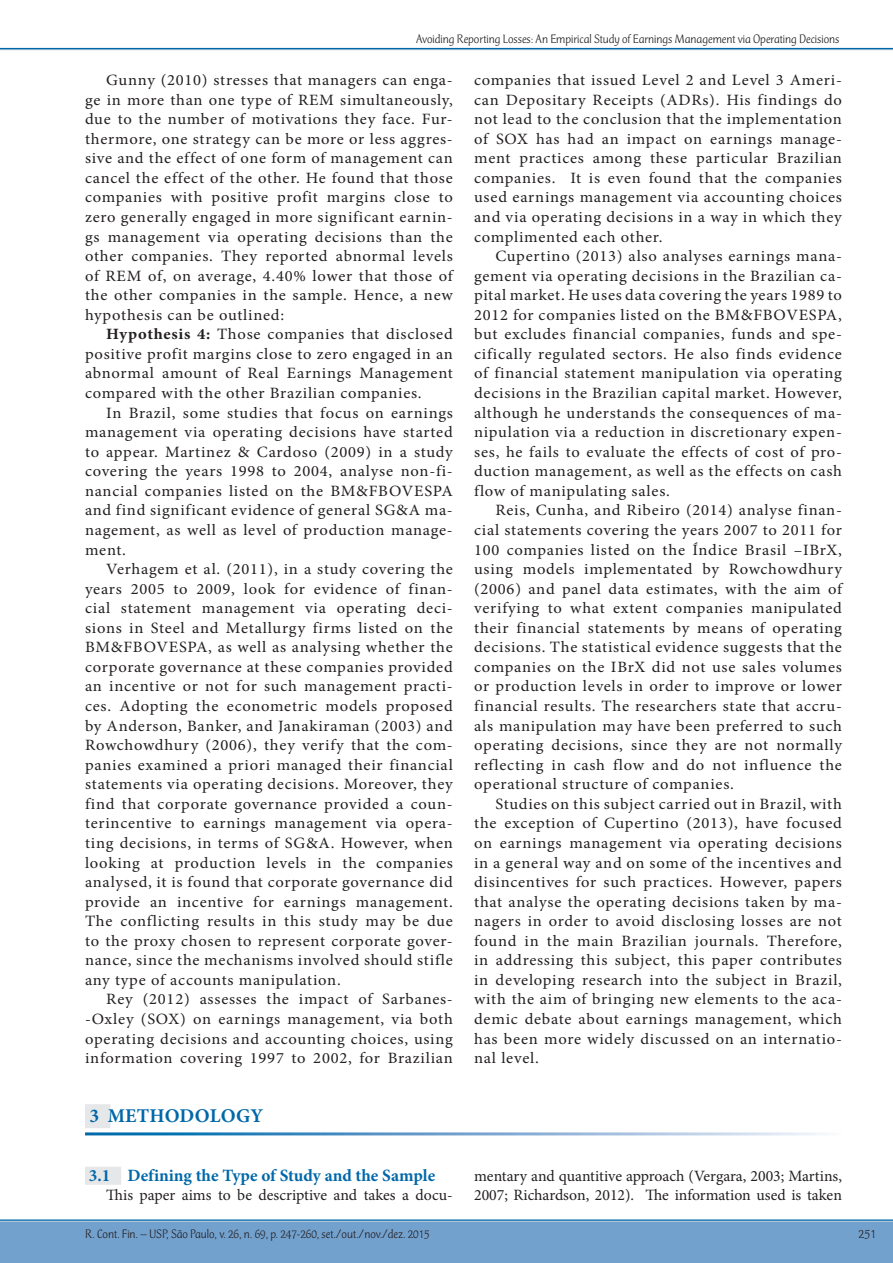
<style>
.page{position:relative;width:893px;height:1263px;background:#fff}
.page>*{position:absolute;margin:0;border:0;box-sizing:border-box;transform-origin:0 0}
._02-Sub-Peso_1{font:700 19.5px "Minion Pro";letter-spacing:.01em;color:#0068a9}
._02-Sub-Peso_2{font:700 17.25px "Minion Pro";color:#0068a9}
._02-Text-miolo{font:15.75px/19.5px "Minion Pro";letter-spacing:.04em;color:#231f20;text-align:justify;scale:1.05 1}
._02-Text-miolo-2{font:15.75px/19.5px "Minion Pro";color:#231f20}
.t1{font:300 13.5px "CT Mercurius Std";color:#231f20}
.t2{font:300 12.75px "CT Mercurius Std";color:#231f20}
.s1{font-weight:700}
</style>
<div class="page">
<hr style="left:0;top:49px;width:893px;height:1px;background:#e6e7e9">
<hr style="left:0;top:48px;width:893px;height:1px;background:#0068a9">
<div style="left:0;top:1221px;width:893px;height:42px;background:#73a1ce"></div>
<hr style="left:0;top:1219px;width:893px;height:2px;background:#1c7bb7">
<div style="left:85px;top:1104px;width:26px;height:24px;background:#e6e7e9"></div>
<div style="left:85px;top:1167px;width:36px;height:18px;background:#e6e7e9"></div>
<p class="t2" style="left:416px;top:32px;width:425px">Avoiding Reporting Losses: An Empirical Study of Earnings Management via Operating Decisions</p>
<p class="_02-Text-miolo" style="left:85px;top:70px;width:352px;text-indent:21px">Gunny (2010) stresses that managers can enga&shy;ge in more than one type of REM simultaneously, due to the number of motivations they face. Fur&shy;thermore, one strategy can be more or less aggres&shy;sive and the effect of one form of management can cancel the effect of the other. He found that those companies with positive profit margins close to zero generally engaged in more significant earnin&shy;gs management via operating decisions than the other companies. They reported abnormal levels of REM of, on average, 4.40% lower that those of the other companies in the sample. Hence, a new hypothesis can be outlined:</p>
<p class="_02-Text-miolo" style="left:85px;top:325px;width:352px;text-indent:21px"><span class="s1">Hypothesis 4:</span> Those companies that disclosed positive profit margins close to zero engaged in an abnormal amount of Real Earnings Management compared with the other Brazilian companies.</p>
<p class="_02-Text-miolo" style="left:85px;top:403px;width:352px;text-indent:21px">In Brazil, some studies that focus on earnings management via operating decisions have started to appear. Martinez &amp; Cardoso (2009) in a study covering the years 1998 to 2004, analyse non-fi&shy;nancial companies listed on the BM&amp;FBOVESPA and find significant evidence of general SG&amp;A ma&shy;nagement, as well as level of production manage&shy;ment.</p>
<p class="_02-Text-miolo" style="left:85px;top:559px;width:352px;text-indent:21px">Verhagem et al. (2011), in a study covering the years 2005 to 2009, look for evidence of finan&shy;cial statement management via operating deci&shy;sions in Steel and Metallurgy firms listed on the BM&amp;FBOVESPA, as well as analysing whether the corporate governance at these companies provided an incentive or not for such management practi&shy;ces. Adopting the econometric models proposed by Anderson, Banker, and Janakiraman (2003) and Rowchowdhury (2006), they verify that the com&shy;panies examined a priori managed their financial statements via operating decisions. Moreover, they find that corporate governance provided a coun&shy;terincentive to earnings management via opera&shy;ting decisions, in terms of SG&amp;A. However, when looking at production levels in the companies analysed, it is found that corporate governance did provide an incentive for earnings management.<br>The conflicting results in this study may be due to the proxy chosen to represent corporate gover&shy;nance, since the mechanisms involved should stifle any type of accounts manipulation.</p>
<p class="_02-Text-miolo" style="left:85px;top:990px;width:352px;text-indent:21px">Rey (2012) assesses the impact of Sarbanes--Oxley (SOX) on earnings management, via both operating decisions and accounting choices, using information covering 1997 to 2002, for Brazilian</p>
<p class="_02-Sub-Peso_1" style="left:89px;top:1102px;width:176px">3 METHODOLOGY</p>
<p class="_02-Sub-Peso_2" style="left:89px;top:1163px;width:348px">3.1 Defining the Type of Study and the Sample</p>
<p class="_02-Text-miolo-2" style="left:106px;top:1185px;width:348px">This paper aims to be descriptive and takes a docu-</p>
<p class="_02-Text-miolo" style="left:474px;top:70px;width:352px">companies that issued Level 2 and Level 3 Ameri&shy;can Depositary Receipts (ADRs). His findings do not lead to the conclusion that the implementation of SOX has had an impact on earnings manage&shy;ment practices among these particular Brazilian companies. It is even found that the companies used earnings management via accounting choices and via operating decisions in a way in which they complimented each other.</p>
<p class="_02-Text-miolo" style="left:474px;top:246px;width:352px;text-indent:21px">Cupertino (2013) also analyses earnings mana&shy;gement via operating decisions in the Brazilian ca&shy;pital market. He uses data covering the years 1989 to 2012 for companies listed on the BM&amp;FBOVESPA, but excludes financial companies, funds and spe&shy;cifically regulated sectors. He also finds evidence of financial statement manipulation via operating decisions in the Brazilian capital market. However, although he understands the consequences of ma&shy;nipulation via a reduction in discretionary expen&shy;ses, he fails to evaluate the effects of cost of pro&shy;duction management, as well as the effects on cash flow of manipulating sales.</p>
<p class="_02-Text-miolo" style="left:474px;top:501px;width:352px;text-indent:21px">Reis, Cunha, and Ribeiro (2014) analyse finan&shy;cial statements covering the years 2007 to 2011 for 100 companies listed on the Índice Brasil –IBrX, using models implementated by Rowchowdhury (2006) and panel data estimates, with the aim of verifying to what extent companies manipulated their financial statements by means of operating decisions. The statistical evidence suggests that the companies on the IBrX did not use sales volumes or production levels in order to improve or lower financial results. The researchers state that accru&shy;als manipulation may have been preferred to such operating decisions, since they are not normally reflecting in cash flow and do not influence the operational structure of companies.</p>
<p class="_02-Text-miolo" style="left:474px;top:794px;width:352px;text-indent:21px">Studies on this subject carried out in Brazil, with the exception of Cupertino (2013), have focused on earnings management via operating decisions in a general way and on some of the incentives and disincentives for such practices. However, papers that analyse the operating decisions taken by ma&shy;nagers in order to avoid disclosing losses are not found in the main Brazilian journals. Therefore, in addressing this subject, this paper contributes in developing research into the subject in Brazil, with the aim of bringing new elements to the aca&shy;demic debate about earnings management, which has been more widely discussed on an internatio&shy;nal level.</p>
<p class="_02-Text-miolo-2" style="left:474px;top:1166px;width:369px">mentary and quantitive approach (Vergara, 2003; Martins,<br>2007; Richardson, 2012). The information used is taken</p>
<p class="t2" style="left:85px;top:1227px;width:346px">R. Cont. Fin. – USP, São Paulo, v. 26, n. 69, p. 247-260, set./out./nov./dez. 2015</p>
<p class="t1" style="left:858px;top:1227px;width:19px">251</p>
</div>
